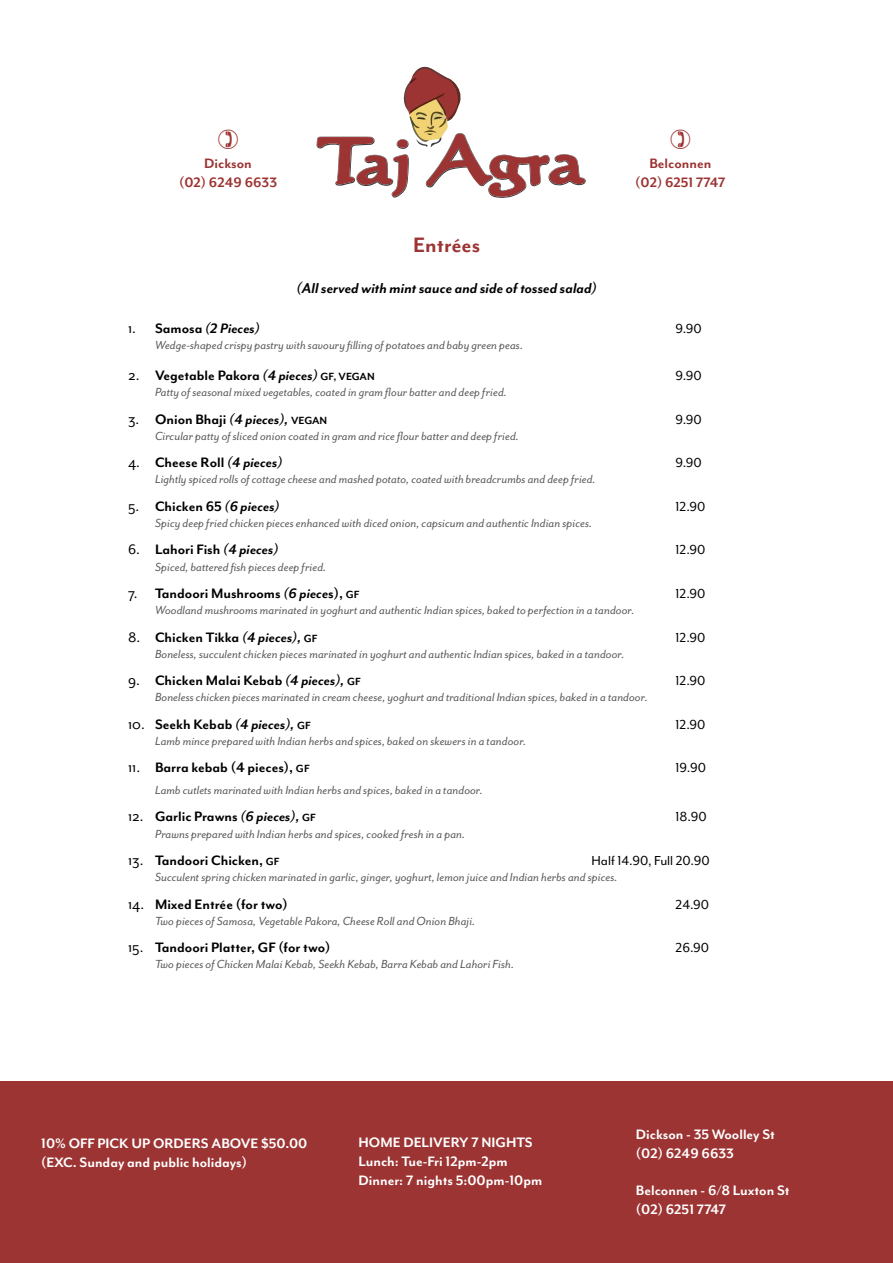
<style>
.page{position:relative;width:893px;height:1263px;background:#fff}
.page>*{position:absolute;margin:0;border:0;box-sizing:border-box;transform-origin:0 0}
.t1{font:700 24px "Mr Eaves Mod OT";color:#9c3433}
.t2{font:italic 700 16.5px "Mr Eaves Mod OT";color:#000}
.t3{font:700 15.75px "Mr Eaves Mod OT";color:#000}
.t4{font:700 15.75px/18.9px "Mr Eaves Mod OT";color:#fff}
.t5{font:700 15.75px/18.9px "Mr Eaves Mod OT";color:#9c3433;text-align:center}
.t6{font:italic 700 15.75px "Mr Eaves Mod OT";color:#000}
.t7{font:15px "Mr Eaves Mod OT";color:#000}
.t8{font:italic 13.5px "Mr Eaves San OT";color:#58595b}
.s1{font-family:"Mr Eaves San OT";font-weight:400;font-style:normal}
.s2{font-style:normal}
.s3{font-family:"Mr Eaves San OT";font-weight:400}
.s4{font-style:italic}
.s5{font-size:12px}
</style>
<div class="page">
<svg style="left:317px;top:66px;width:269px;height:132px"></svg>
<div style="left:0;top:1081px;width:893px;height:182px;background:#9c3433"></div>
<p class="t5" style="left:179px;top:154px;width:100px">Dickson<br>(02) 6249 6633</p>
<p class="t5" style="left:635px;top:154px;width:92px">Belconnen (02) 6251 7747</p>
<h1 class="t1" style="left:413px;top:232px;width:69px">Entrées</h1>
<p class="t2" style="left:296px;top:279px;width:302px">(All served with mint sauce and side of tossed salad)</p>
<p class="t6" style="left:128px;top:320px;width:134px"><span class="s1">1.</span> <span class="s2">Samosa</span> (2 Pieces)</p>
<p class="t7" style="left:675px;top:321px;width:28px">9.90</p>
<p class="t8" style="left:155px;top:338px;width:370px">Wedge-shaped crispy pastry with savoury filling of potatoes and baby green peas.</p>
<p class="t3" style="left:128px;top:367px;width:248px"><span class="s3">2.</span> Vegetable Pakora <span class="s4">(4 pieces)</span> <span class="s5">GF, VEGAN</span></p>
<p class="t7" style="left:675px;top:367px;width:28px">9.90</p>
<p class="t8" style="left:155px;top:385px;width:353px">Patty of seasonal mixed vegetables, coated in gram flour batter and deep fried.</p>
<p class="t3" style="left:128px;top:410px;width:201px"><span class="s3">3.</span> Onion Bhaji <span class="s4">(4 pieces),</span> <span class="s5">VEGAN</span></p>
<p class="t7" style="left:675px;top:411px;width:28px">9.90</p>
<p class="t8" style="left:155px;top:428px;width:365px">Circular patty of sliced onion coated in gram and rice flour batter and deep fried.</p>
<p class="t3" style="left:128px;top:454px;width:156px"><span class="s3">4.</span> Cheese Roll <span class="s4">(4 pieces)</span></p>
<p class="t7" style="left:675px;top:455px;width:28px">9.90</p>
<p class="t8" style="left:155px;top:472px;width:442px">Lightly spiced rolls of cottage cheese and mashed potato, coated with breadcrumbs and deep fried.</p>
<p class="t3" style="left:128px;top:497px;width:153px"><span class="s3">5.</span> Chicken 65 <span class="s4">(6 pieces)</span></p>
<p class="t7" style="left:675px;top:498px;width:31px">12.90</p>
<p class="t8" style="left:155px;top:516px;width:439px">Spicy deep fried chicken pieces enhanced with diced onion, capsicum and authentic Indian spices.</p>
<p class="t3" style="left:128px;top:541px;width:152px"><span class="s3">6.</span> Lahori Fish <span class="s4">(4 pieces)</span></p>
<p class="t7" style="left:675px;top:542px;width:31px">12.90</p>
<p class="t8" style="left:155px;top:559px;width:173px">Spiced, battered fish pieces deep fried.</p>
<p class="t3" style="left:128px;top:585px;width:233px"><span class="s3">7.</span> Tandoori Mushrooms <span class="s4">(6 piece</span>s), <span class="s5">GF</span></p>
<p class="t7" style="left:675px;top:585px;width:31px">12.90</p>
<p class="t8" style="left:155px;top:603px;width:481px">Woodland mushrooms marinated in yoghurt and authentic Indian spices, baked to perfection in a tandoor.</p>
<p class="t3" style="left:128px;top:628px;width:191px"><span class="s3">8.</span> Chicken Tikka <span class="s4">(4 pieces),</span> <span class="s5">GF</span></p>
<p class="t7" style="left:675px;top:629px;width:31px">12.90</p>
<p class="t8" style="left:155px;top:646px;width:471px">Boneless, succulent chicken pieces marinated in yoghurt and authentic Indian spices, baked in a tandoor.</p>
<p class="t3" style="left:128px;top:672px;width:234px"><span class="s3">9.</span> Chicken Malai Kebab <span class="s4">(4 pieces),</span> <span class="s5">GF</span></p>
<p class="t7" style="left:675px;top:673px;width:31px">12.90</p>
<p class="t8" style="left:155px;top:690px;width:494px">Boneless chicken pieces marinated in cream cheese, yoghurt and traditional Indian spices, baked in a tandoor.</p>
<p class="t3" style="left:128px;top:716px;width:184px"><span class="s3">10.</span> Seekh Kebab <span class="s4">(4 pieces),</span> <span class="s5">GF</span></p>
<p class="t7" style="left:675px;top:716px;width:31px">12.90</p>
<p class="t8" style="left:155px;top:734px;width:373px">Lamb mince prepared with Indian herbs and spices, baked on skewers in a tandoor.</p>
<p class="t3" style="left:128px;top:759px;width:183px"><span class="s3">11.</span> Barra kebab (4 pieces), <span class="s5">GF</span></p>
<p class="t7" style="left:675px;top:760px;width:32px">19.90</p>
<p class="t8" style="left:155px;top:783px;width:329px">Lamb cutlets marinated with Indian herbs and spices, baked in a tandoor.</p>
<p class="t3" style="left:128px;top:808px;width:189px"><span class="s3">12.</span> Garlic Prawns <span class="s4">(6 pieces),</span> <span class="s5">GF</span></p>
<p class="t7" style="left:675px;top:809px;width:33px">18.90</p>
<p class="t8" style="left:155px;top:826px;width:312px">Prawns prepared with Indian herbs and spices, cooked fresh in a pan.</p>
<p class="t3" style="left:128px;top:852px;width:153px"><span class="s3">13.</span> Tandoori Chicken, <span class="s5">GF</span></p>
<p class="t7" style="left:591px;top:852px;width:120px">Half 14.90, Full 20.90</p>
<p class="t8" style="left:155px;top:870px;width:464px">Succulent spring chicken marinated in garlic, ginger, yoghurt, lemon juice and Indian herbs and spices.</p>
<p class="t3" style="left:128px;top:895px;width:161px"><span class="s3">14.</span> Mixed Entrée (for two)</p>
<p class="t7" style="left:675px;top:896px;width:35px">24.90</p>
<p class="t8" style="left:155px;top:913px;width:322px">Two pieces of Samosa, Vegetable Pakora, Cheese Roll and Onion Bhaji.</p>
<p class="t3" style="left:128px;top:939px;width:204px"><span class="s3">15.</span> Tandoori Platter, GF (for two)</p>
<p class="t7" style="left:675px;top:940px;width:35px">26.90</p>
<p class="t8" style="left:155px;top:957px;width:361px">Two pieces of Chicken Malai Kebab, Seekh Kebab, Barra Kebab and Lahori Fish.</p>
<p class="t4" style="left:41px;top:1134px;width:268px">10% OFF PICK UP ORDERS ABOVE $50.00 (EXC. Sunday and public holidays)</p>
<p class="t4" style="left:358px;top:1133px;width:185px">HOME DELIVERY 7 NIGHTS<br>Lunch: Tue-Fri 12pm-2pm<br>Dinner: 7 nights 5:00pm-10pm</p>
<p class="t4" style="left:636px;top:1125px;width:140px">Dickson - 35 Woolley St (02) 6249 6633</p>
<p class="t4" style="left:636px;top:1181px;width:155px">Belconnen - 6/8 Luxton St (02) 6251 7747</p>
</div>
